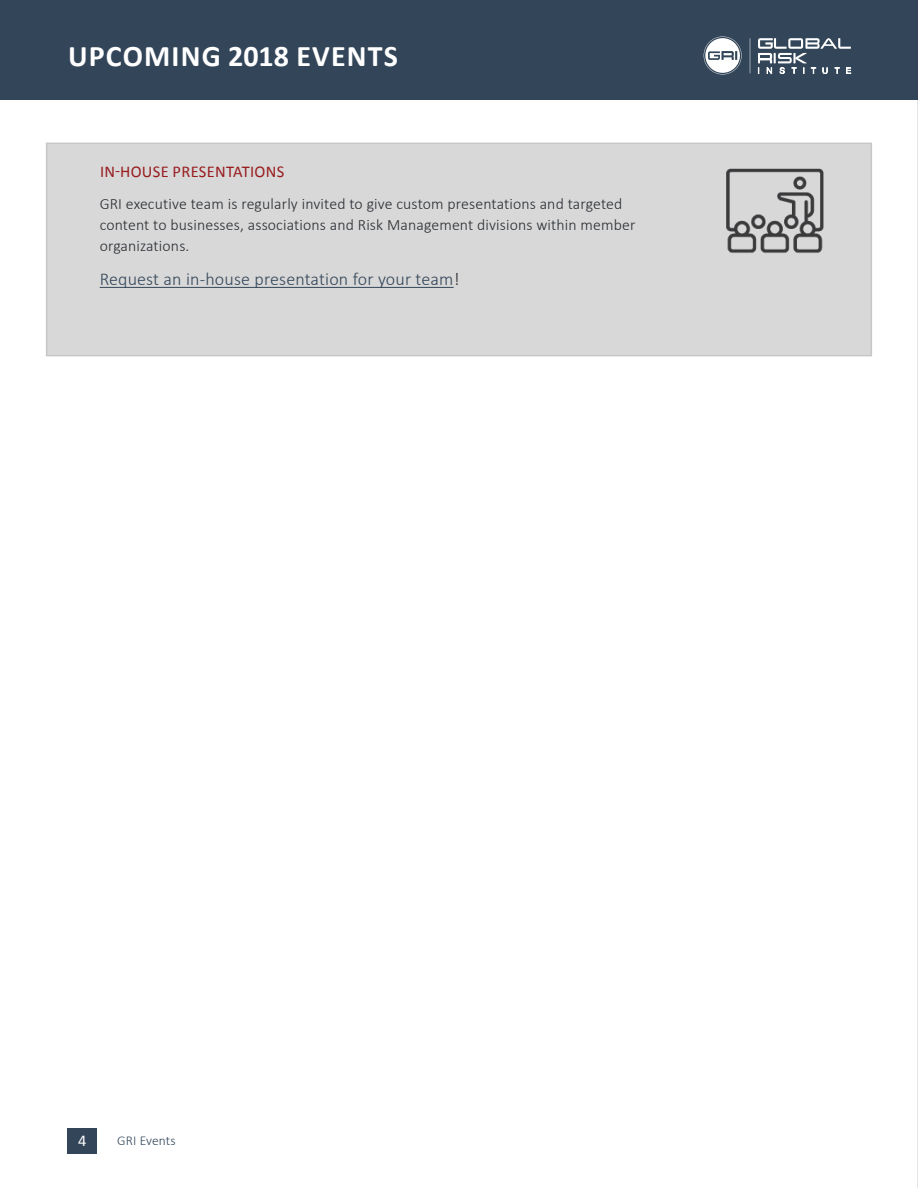
<style>
.page{position:relative;width:918px;height:1188px;background:#fff}
.page>*{position:absolute;margin:0;border:0;box-sizing:border-box;transform-origin:0 0}
.Section_Title{font:700 30px "Calibri";letter-spacing:.04em;color:#fff}
.Normal_text{font:300 18px "Calibri";letter-spacing:.01em;color:#334659}
.Category_Label{font:16.5px "Calibri";letter-spacing:.02em;color:#981c1f}
.t1{font:16.5px "Calibri";color:#fff}
.Normal_text-2{font:300 15.75px/21px "Calibri";letter-spacing:.01em;color:#282c31}
.t2{font:300 13.5px "Calibri";letter-spacing:.01em;color:#334659}
.s1{color:#282c31}
</style>
<div class="page">
<div style="left:68px;top:1129px;width:29px;height:25px;background:#334659"></div>
<div style="left:0;top:0;width:918px;height:99px;background:#334659"></div>
<svg style="left:750px;top:38px;width:1px;height:35px"></svg>
<svg style="left:704px;top:36px;width:38px;height:39px"></svg>
<svg style="left:758px;top:38px;width:93px;height:36px"></svg>
<hr style="left:917px;top:0;width:1px;height:1188px;background:#282c31">
<div style="left:47px;top:143px;width:824px;height:213px;background:#d8d8d8"></div>
<hr style="left:100px;top:287px;width:354px;height:1px;background:#334659">
<img style="left:726px;top:168px;width:98px;height:85px">
<p class="Section_Title" style="left:68px;top:37px;width:331px">UPCOMING 2018 EVENTS</p>
<p class="Category_Label" style="left:100px;top:161px;width:186px">IN-HOUSE PRESENTATIONS</p>
<p class="Normal_text-2" style="left:100px;top:193px;width:537px">GRI executive team is regularly invited to give custom presentations and targeted content to businesses, associations and Risk Management divisions within member organizations.</p>
<p class="Normal_text" style="left:100px;top:268px;width:361px">Request an in-house presentation for your team<span class="s1">!</span></p>
<p class="t1" style="left:78px;top:1130px;width:10px">4</p>
<p class="t2" style="left:117px;top:1132px;width:60px">GRI Events</p>
</div>
